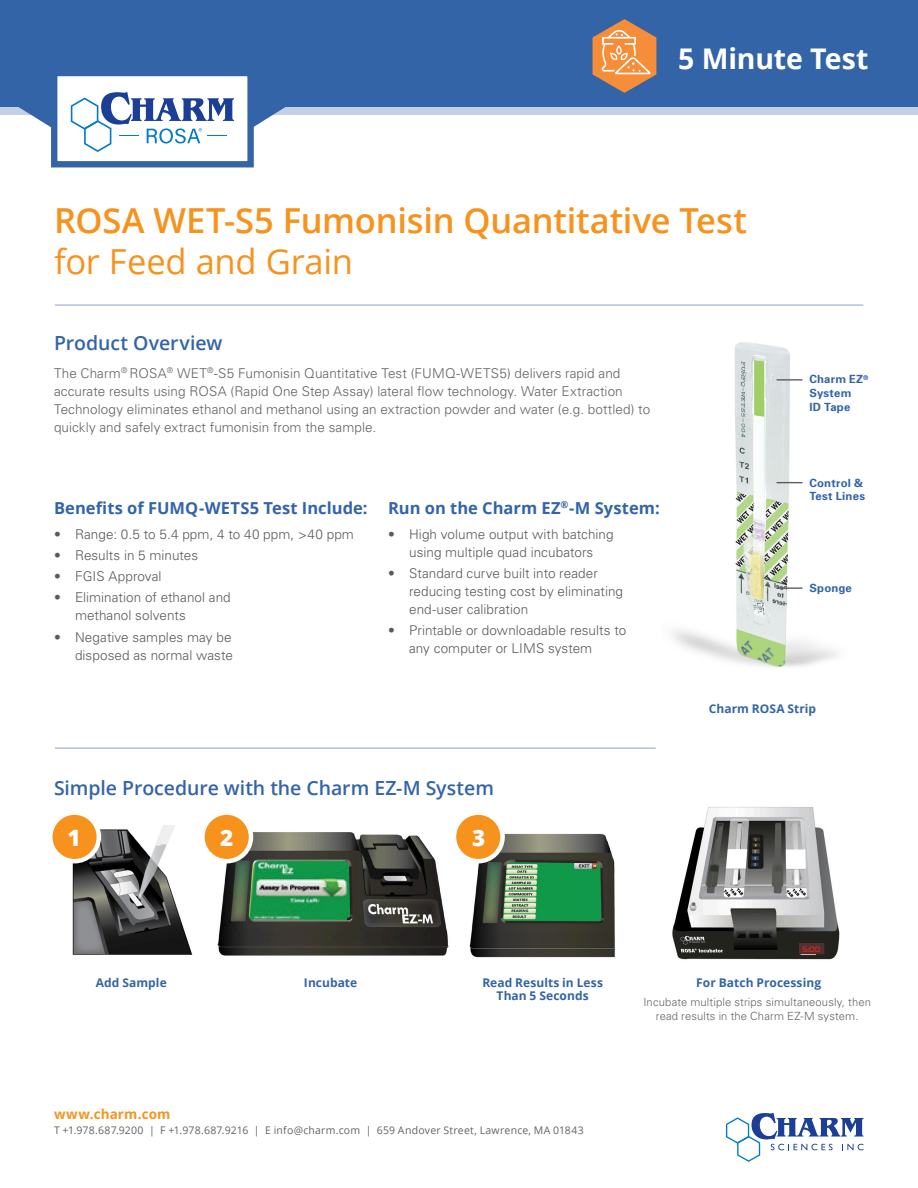
<style>
.page{position:relative;width:918px;height:1188px;background:#fff}
.page>*{position:absolute;margin:0;border:0;box-sizing:border-box;transform-origin:0 0}
.Main_Header{font:600 34.5px/40.5px "Open Sans";letter-spacing:-.005em;color:#f7931d}
.Subhead{font:700 28.5px "Open Sans";letter-spacing:-.01em;color:#fff}
.Callout_Header{font:800 22.5px "Open Sans";color:#fff}
.Subhead-2{font:600 19.5px "Open Sans";letter-spacing:-.005em;color:#3364a8}
.Body_Text{font:700 16.5px "Open Sans";letter-spacing:.005em;color:#3364a8}
.t1{font:300 13.5px/18px "Univers LT Std";letter-spacing:.005em;color:#5a5a5d}
.Body_Text-2{font:300 13.5px/18px "Univers LT Std";letter-spacing:.005em;color:#636266}
.Footer_Legal{font:700 13.5px "Open Sans";letter-spacing:.01em;color:#f7931d}
.Callout_Sub_Header{font:700 12px/13.5px "Open Sans";letter-spacing:.005em;color:#3364a8;text-align:center}
.Blue_Label{font:700 11.4px/13.6px "Univers 65";letter-spacing:.02em;color:#3364a8}
.Body_Text-3{font:300 11.25px/13.5px "Univers LT Std";letter-spacing:.01em;color:#636266;text-align:center}
.Footer_Legal-2{font:10.5px "Open Sans";letter-spacing:.02em;color:#636266}
.t2{font:7.65px "Digiface Wide";color:#ee2324}
.s1{font-weight:400}
</style>
<div class="page">
<img style="left:672px;top:342px;width:165px;height:326px">
<div style="left:0;top:8px;width:918px;height:107px;background:#c2d0e5"></div>
<div style="left:0;top:0;width:918px;height:107px;background:#3364a8"></div>
<div style="left:51px;top:70px;width:203px;height:97px;background:#fff;border:6px solid #3364a8"></div>
<hr style="left:55px;top:305px;width:808px;height:1px;background:#92a0cb">
<hr style="left:55px;top:748px;width:601px;height:1px;background:#92a0cb">
<svg style="left:726px;top:1113px;width:138px;height:49px"></svg>
<img style="left:217px;top:832px;width:232px;height:124px">
<img style="left:72px;top:825px;width:121px;height:130px">
<div style="left:50px;top:813px;width:49px;height:48px;background:#f7931d;border-radius:50%"></div>
<div style="left:48px;top:810px;width:53px;height:53px;border:4px solid #fff;border-radius:50%"></div>
<div style="left:202px;top:813px;width:49px;height:48px;background:#f7931d;border-radius:50%"></div>
<div style="left:200px;top:810px;width:53px;height:53px;border:4px solid #fff;border-radius:50%"></div>
<img style="left:469px;top:833px;width:146px;height:125px">
<div style="left:454px;top:813px;width:49px;height:48px;background:#f7931d;border-radius:50%"></div>
<div style="left:452px;top:810px;width:53px;height:53px;border:4px solid #fff;border-radius:50%"></div>
<img style="left:672px;top:807px;width:168px;height:153px">
<hr style="left:777px;top:379px;width:26px;height:2px;background:#5a5a5d">
<svg style="left:777px;top:482px;width:26px;height:1px"></svg>
<hr style="left:777px;top:587px;width:26px;height:2px;background:#5a5a5d">
<svg style="left:18px;top:70px;width:267px;height:82px"></svg>
<div style="left:799px;top:944px;width:25px;height:10px;background:#513130"></div>
<svg style="left:593px;top:19px;width:63px;height:74px"></svg>
<p class="Subhead" style="left:678px;top:39px;width:192px">5 Minute Test</p>
<p class="Main_Header" style="left:54px;top:200px;width:694px">ROSA WET-S5 Fumonisin Quantitative Test <span class="s1">for Feed and Grain</span></p>
<p class="Subhead-2" style="left:54px;top:330px;width:170px">Product Overview</p>
<p class="Body_Text-2" style="left:54px;top:364px;width:598px">The Charm<sup>®</sup> ROSA<sup>®</sup> WET<sup>®</sup>-S5 Fumonisin Quantitative Test (FUMQ-WETS5) delivers rapid and accurate results using ROSA (Rapid One Step Assay) lateral flow technology. Water Extraction Technology eliminates ethanol and methanol using an extraction powder and water (e.g. bottled) to quickly and safely extract fumonisin from the sample.</p>
<p class="Body_Text" style="left:54px;top:496px;width:315px">Benefits of FUMQ-WETS5 Test Include:</p>
<p class="t1" style="left:54px;top:525px;width:301px">• Range: 0.5 to 5.4 ppm, 4 to 40 ppm, &gt;40 ppm</p>
<p class="t1" style="left:54px;top:546px;width:146px">• Results in 5 minutes</p>
<p class="t1" style="left:54px;top:567px;width:109px">• FGIS Approval</p>
<p class="t1" style="left:75px;top:589px;width:157px;text-indent:-21px">• Elimination of ethanol and methanol solvents</p>
<p class="t1" style="left:54px;top:628px;width:180px;text-align:right">• Negative samples may be disposed as normal waste</p>
<p class="Body_Text" style="left:388px;top:496px;width:273px">Run on the Charm EZ<sup>®</sup>-M System:</p>
<p class="t1" style="left:388px;top:525px;width:227px;text-align:center">• High volume output with batching using multiple quad incubators</p>
<p class="t1" style="left:409px;top:564px;width:215px;text-indent:-21px">• Standard curve built into reader reducing testing cost by eliminating end-user calibration</p>
<p class="t1" style="left:409px;top:621px;width:219px;text-indent:-21px">• Printable or downloadable results to any computer or LIMS system</p>
<p class="Subhead-2" style="left:54px;top:775px;width:442px">Simple Procedure with the Charm EZ-M System</p>
<p class="Callout_Header" style="left:68px;top:820px;width:15px">1</p>
<p class="Callout_Header" style="left:220px;top:820px;width:15px">2</p>
<p class="Callout_Header" style="left:472px;top:820px;width:15px">3</p>
<p class="Blue_Label" style="left:809px;top:372px;width:61px">Charm EZ<sup>®<br></sup>System<br>ID Tape</p>
<p class="Blue_Label" style="left:809px;top:476px;width:55px">Control &amp;</p>
<p class="Blue_Label" style="left:809px;top:489px;width:57px">Test Lines</p>
<p class="Blue_Label" style="left:809px;top:581px;width:44px">Sponge</p>
<p class="Callout_Sub_Header" style="left:709px;top:701px;width:109px">Charm ROSA Strip</p>
<p class="t2" style="left:802px;top:944px;width:20px">5:00</p>
<p class="Callout_Sub_Header" style="left:96px;top:976px;width:72px">Add Sample</p>
<p class="Callout_Sub_Header" style="left:304px;top:976px;width:55px">Incubate</p>
<p class="Callout_Sub_Header" style="left:482px;top:976px;width:122px">Read Results in Less<br>Than 5 Seconds</p>
<p class="Callout_Sub_Header" style="left:696px;top:976px;width:126px">For Batch Processing</p>
<p class="Body_Text-3" style="left:643px;top:996px;width:229px">Incubate multiple strips simultaneously, then read results in the Charm EZ-M system.</p>
<p class="Footer_Legal" style="left:54px;top:1104px;width:118px">www.charm.com</p>
<p class="Footer_Legal-2" style="left:54px;top:1123px;width:531px">T +1.978.687.9200 | F +1.978.687.9216 | E info@charm.com | 659 Andover Street, Lawrence, MA 01843</p>
</div>
